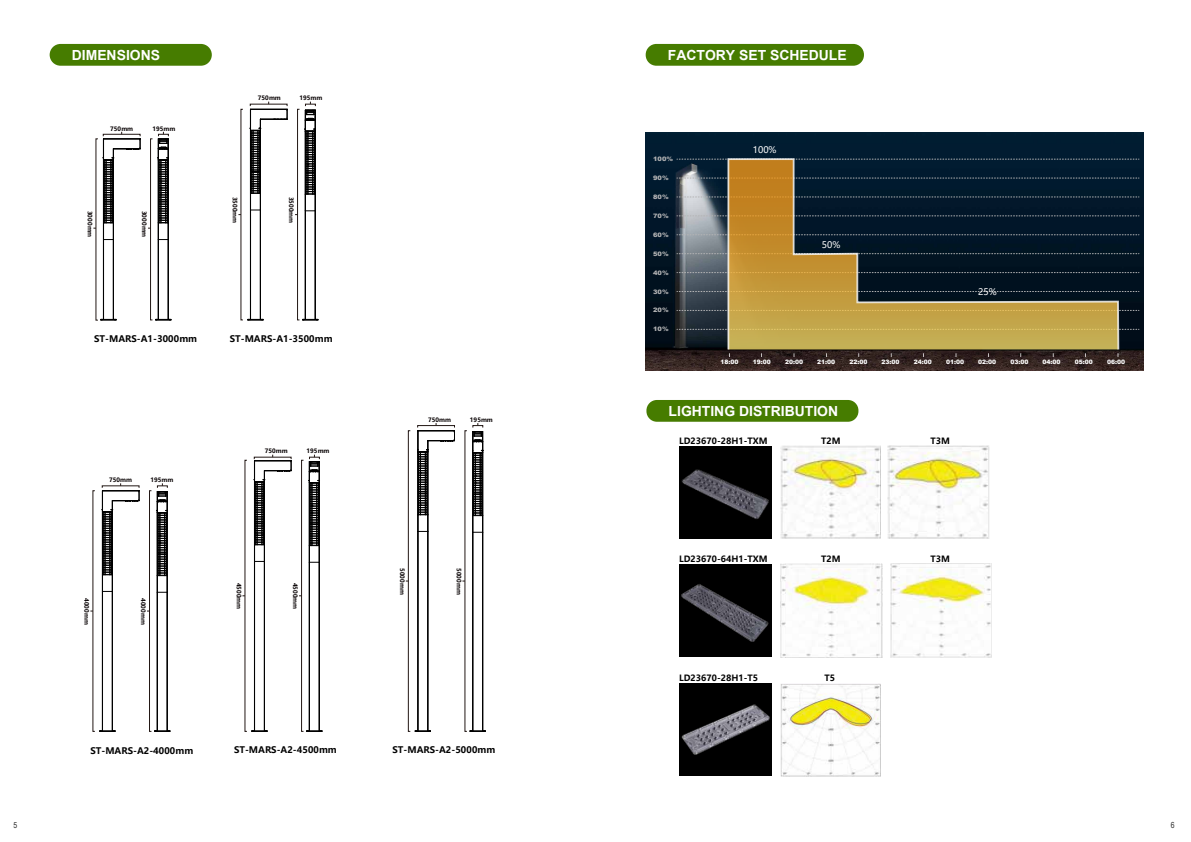
<style>
.page{position:relative;width:1191px;height:842px;background:#fff}
.page>*{position:absolute;margin:0;border:0;box-sizing:border-box;transform-origin:0 0}
.t1{font:700 13.9px "Arial";color:#fff}
.t2{font:700 9px "Microsoft Ya Hei";color:#000}
.t3{font:9px "Microsoft Ya Hei";color:#fff}
.t4{font:700 8.6px "Microsoft Ya Hei";color:#000}
.t5{font:8.4px "Arial Narrow";color:#2d2d2d}
.t6{font:900 6.1px "Arial";color:#b4b4b5;scale:1.09 1}
.t7{font:700 6px "Microsoft Ya Hei";color:#070002}
.t8{font:900 6px "Arial";color:#fff}
</style>
<div class="page">
<div style="left:150px;top:139px;width:3px;height:181px;border:1px solid #221714"></div>
<svg style="left:155px;top:319px;width:17px;height:2px"></svg>
<hr style="left:158px;top:240px;width:1px;height:79px;background:#000">
<hr style="left:168px;top:240px;width:1px;height:79px;background:#000">
<svg style="left:158px;top:132px;width:11px;height:108px"></svg>
<svg style="left:100px;top:319px;width:17px;height:2px"></svg>
<hr style="left:113px;top:240px;width:1px;height:79px;background:#000">
<hr style="left:103px;top:240px;width:1px;height:79px;background:#000">
<svg style="left:103px;top:132px;width:38px;height:108px"></svg>
<div style="left:297px;top:109px;width:3px;height:211px;border:1px solid #221714"></div>
<svg style="left:302px;top:319px;width:16px;height:2px"></svg>
<hr style="left:305px;top:211px;width:1px;height:108px;background:#000">
<hr style="left:315px;top:211px;width:1px;height:108px;background:#000">
<svg style="left:305px;top:102px;width:11px;height:109px"></svg>
<svg style="left:247px;top:319px;width:17px;height:2px"></svg>
<hr style="left:260px;top:210px;width:1px;height:110px;background:#000">
<hr style="left:250px;top:210px;width:1px;height:110px;background:#000">
<svg style="left:250px;top:102px;width:38px;height:109px"></svg>
<div style="left:149px;top:490px;width:3px;height:242px;border:1px solid #221714"></div>
<svg style="left:154px;top:730px;width:16px;height:2px"></svg>
<hr style="left:157px;top:592px;width:1px;height:139px;background:#000">
<hr style="left:167px;top:592px;width:1px;height:139px;background:#000">
<svg style="left:157px;top:483px;width:11px;height:110px"></svg>
<svg style="left:99px;top:730px;width:17px;height:2px"></svg>
<hr style="left:112px;top:591px;width:1px;height:140px;background:#000">
<hr style="left:102px;top:591px;width:1px;height:140px;background:#000">
<svg style="left:102px;top:483px;width:38px;height:109px"></svg>
<div style="left:301px;top:460px;width:3px;height:272px;border:1px solid #221714"></div>
<svg style="left:306px;top:730px;width:16px;height:2px"></svg>
<hr style="left:309px;top:562px;width:1px;height:169px;background:#000">
<hr style="left:319px;top:562px;width:1px;height:169px;background:#000">
<svg style="left:309px;top:455px;width:11px;height:108px"></svg>
<svg style="left:251px;top:730px;width:17px;height:2px"></svg>
<hr style="left:264px;top:561px;width:1px;height:170px;background:#000">
<hr style="left:254px;top:561px;width:1px;height:170px;background:#000">
<svg style="left:254px;top:455px;width:38px;height:107px"></svg>
<div style="left:408px;top:430px;width:2px;height:302px;border:1px solid #221714"></div>
<svg style="left:470px;top:730px;width:16px;height:2px"></svg>
<hr style="left:472px;top:532px;width:1px;height:199px;background:#000">
<hr style="left:482px;top:532px;width:1px;height:199px;background:#000">
<svg style="left:472px;top:423px;width:12px;height:110px"></svg>
<svg style="left:415px;top:730px;width:16px;height:2px"></svg>
<hr style="left:427px;top:531px;width:1px;height:200px;background:#000">
<hr style="left:417px;top:531px;width:1px;height:200px;background:#000">
<svg style="left:417px;top:423px;width:38px;height:109px"></svg>
<div style="left:50px;top:44px;width:162px;height:22px;background:#467c00;border-radius:11px"></div>
<div style="left:646px;top:400px;width:212px;height:22px;background:#467c00;border-radius:10px"></div>
<div style="left:679px;top:445px;width:93px;height:93px;background:#000"></div>
<div style="left:679px;top:564px;width:93px;height:93px;background:#000"></div>
<div style="left:679px;top:683px;width:93px;height:93px;background:#000"></div>
<img style="left:682px;top:469px;width:87px;height:50px">
<img style="left:681px;top:584px;width:88px;height:58px">
<img style="left:681px;top:704px;width:89px;height:51px">
<img style="left:888px;top:445px;width:101px;height:93px">
<img style="left:780px;top:445px;width:101px;height:93px">
<img style="left:780px;top:564px;width:102px;height:94px">
<img style="left:890px;top:564px;width:101px;height:94px">
<img style="left:780px;top:684px;width:100px;height:92px">
<img style="left:645px;top:132px;width:498px;height:238px">
<svg style="left:677px;top:329px;width:462px;height:1px"></svg>
<svg style="left:677px;top:310px;width:462px;height:1px"></svg>
<svg style="left:677px;top:291px;width:462px;height:1px"></svg>
<svg style="left:677px;top:272px;width:462px;height:1px"></svg>
<svg style="left:677px;top:253px;width:462px;height:1px"></svg>
<svg style="left:677px;top:234px;width:462px;height:1px"></svg>
<svg style="left:677px;top:216px;width:462px;height:1px"></svg>
<svg style="left:677px;top:197px;width:462px;height:1px"></svg>
<svg style="left:677px;top:178px;width:462px;height:1px"></svg>
<svg style="left:677px;top:159px;width:462px;height:1px"></svg>
<div style="left:645px;top:44px;width:219px;height:22px;background:#467c00;border-radius:11px"></div>
<svg style="left:727px;top:158px;width:392px;height:191px;background:#565237"></svg>
<h1 class="t1" style="left:72px;top:45px;width:90px">DIMENSIONS</h1>
<p class="t7" style="left:110px;top:124px;width:24px">750mm</p>
<p class="t7" style="left:152px;top:124px;width:24px">195mm</p>
<p class="t7" style="left:94px;top:211px;width:28px;rotate:90deg">3000mm</p>
<p class="t7" style="left:149px;top:211px;width:28px;rotate:90deg">3000mm</p>
<p class="t7" style="left:258px;top:94px;width:24px">750mm</p>
<p class="t7" style="left:299px;top:94px;width:24px">195mm</p>
<p class="t7" style="left:239px;top:197px;width:28px;rotate:90deg">3500mm</p>
<p class="t7" style="left:296px;top:197px;width:28px;rotate:90deg">3500mm</p>
<h2 class="t2" style="left:94px;top:333px;width:104px">ST-MARS-A1-3000mm</h2>
<h2 class="t2" style="left:230px;top:333px;width:104px">ST-MARS-A1-3500mm</h2>
<p class="t7" style="left:109px;top:476px;width:24px">750mm</p>
<p class="t7" style="left:150px;top:476px;width:24px">195mm</p>
<p class="t7" style="left:91px;top:598px;width:28px;rotate:90deg">4000mm</p>
<p class="t7" style="left:148px;top:598px;width:28px;rotate:90deg">4000mm</p>
<p class="t7" style="left:265px;top:447px;width:24px">750mm</p>
<p class="t7" style="left:306px;top:447px;width:24px">195mm</p>
<p class="t7" style="left:243px;top:583px;width:28px;rotate:90deg">4500mm</p>
<p class="t7" style="left:300px;top:583px;width:28px;rotate:90deg">4500mm</p>
<p class="t7" style="left:428px;top:415px;width:24px">750mm</p>
<p class="t7" style="left:470px;top:415px;width:24px">195mm</p>
<p class="t7" style="left:406px;top:568px;width:28px;rotate:90deg">5000mm</p>
<p class="t7" style="left:463px;top:568px;width:28px;rotate:90deg">5000mm</p>
<h2 class="t2" style="left:90px;top:744px;width:104px">ST-MARS-A2-4000mm</h2>
<h2 class="t2" style="left:234px;top:744px;width:104px">ST-MARS-A2-4500mm</h2>
<h2 class="t2" style="left:392px;top:744px;width:104px">ST-MARS-A2-5000mm</h2>
<h1 class="t1" style="left:668px;top:45px;width:180px">FACTORY SET SCHEDULE</h1>
<p class="t6" style="left:653px;top:154px;width:20px">100%</p>
<p class="t6" style="left:653px;top:173px;width:16px">90%</p>
<p class="t6" style="left:653px;top:192px;width:16px">80%</p>
<p class="t6" style="left:653px;top:211px;width:16px">70%</p>
<p class="t6" style="left:653px;top:230px;width:16px">60%</p>
<p class="t6" style="left:653px;top:249px;width:16px">50%</p>
<p class="t6" style="left:653px;top:268px;width:16px">40%</p>
<p class="t6" style="left:653px;top:287px;width:16px">30%</p>
<p class="t6" style="left:653px;top:305px;width:16px">20%</p>
<p class="t6" style="left:653px;top:324px;width:16px">10%</p>
<h2 class="t3" style="left:753px;top:144px;width:25px">100%</h2>
<h2 class="t3" style="left:822px;top:239px;width:20px">50%</h2>
<h2 class="t3" style="left:978px;top:286px;width:20px">25%</h2>
<p class="t8" style="left:720px;top:357px;width:20px">18:00</p>
<p class="t8" style="left:753px;top:357px;width:20px">19:00</p>
<p class="t8" style="left:785px;top:357px;width:20px">20:00</p>
<p class="t8" style="left:817px;top:357px;width:20px">21:00</p>
<p class="t8" style="left:849px;top:357px;width:20px">22:00</p>
<p class="t8" style="left:881px;top:357px;width:20px">23:00</p>
<p class="t8" style="left:914px;top:357px;width:20px">24:00</p>
<p class="t8" style="left:946px;top:357px;width:20px">01:00</p>
<p class="t8" style="left:978px;top:357px;width:20px">02:00</p>
<p class="t8" style="left:1010px;top:357px;width:20px">03:00</p>
<p class="t8" style="left:1042px;top:357px;width:20px">04:00</p>
<p class="t8" style="left:1074px;top:357px;width:20px">05:00</p>
<p class="t8" style="left:1107px;top:357px;width:20px">06:00</p>
<h1 class="t1" style="left:668px;top:401px;width:171px">LIGHTING DISTRIBUTION</h1>
<h3 class="t4" style="left:679px;top:434px;width:90px">LD23670-28H1-TXM</h3>
<h3 class="t4" style="left:821px;top:434px;width:21px">T2M</h3>
<h3 class="t4" style="left:930px;top:434px;width:21px">T3M</h3>
<h3 class="t4" style="left:679px;top:553px;width:90px">LD23670-64H1-TXM</h3>
<h3 class="t4" style="left:821px;top:553px;width:21px">T2M</h3>
<h3 class="t4" style="left:930px;top:553px;width:21px">T3M</h3>
<h3 class="t4" style="left:679px;top:672px;width:80px">LD23670-28H1-T5</h3>
<h3 class="t4" style="left:824px;top:672px;width:12px">T5</h3>
<h3 class="t5" style="left:14px;top:819px;width:5px">5</h3>
<h3 class="t5" style="left:1170px;top:819px;width:5px">6</h3>
</div>
